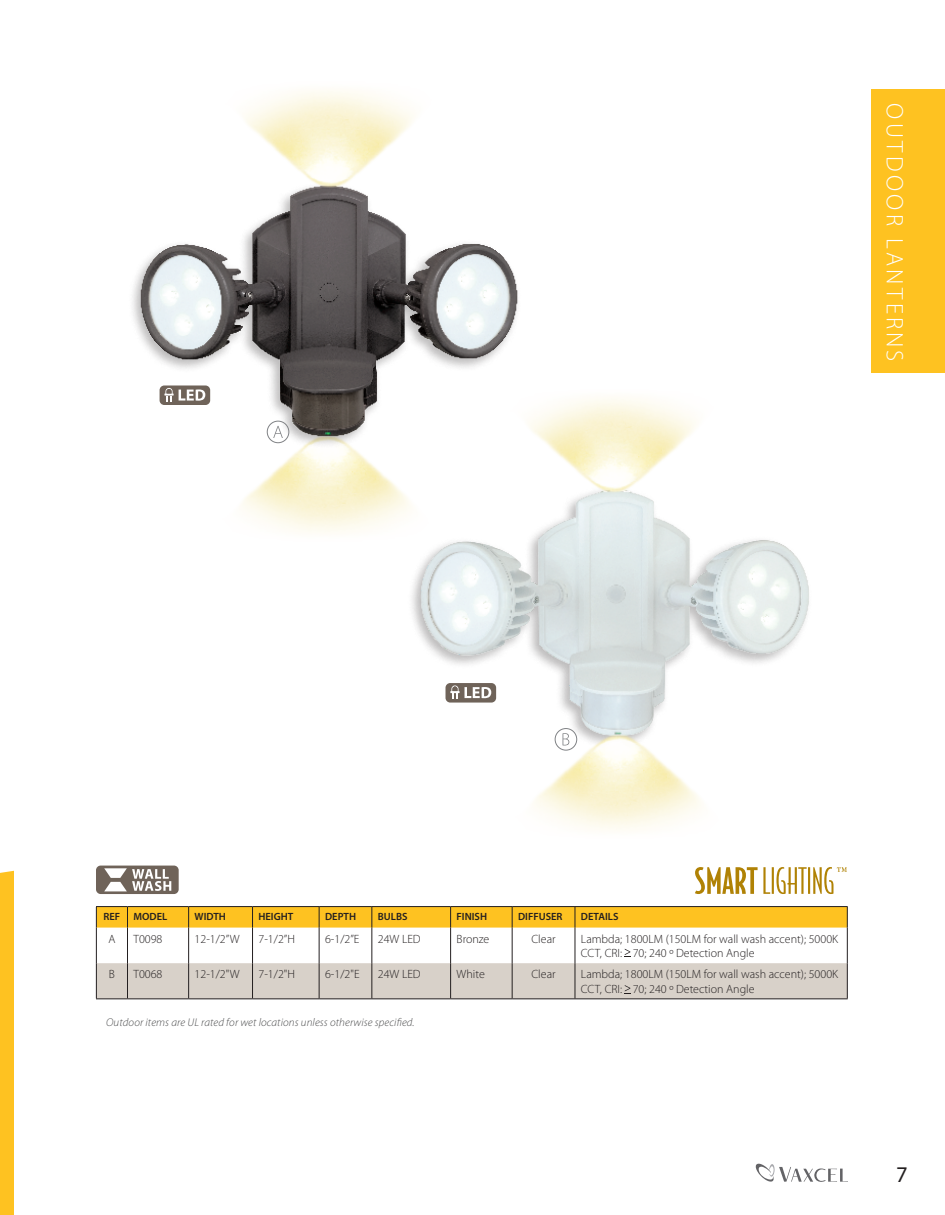
<style>
.page{position:relative;width:945px;height:1215px;background:#fff}
.page>*{position:absolute;margin:0;border:0;box-sizing:border-box;transform-origin:0 0}
.t1{font:300 24px "Myriad Pro";letter-spacing:.135em;color:#fff}
.t2{font:22.5px "Myriad Pro";color:#231f20}
.t3{font:300 12px/14.4px "Myriad Pro";color:#231f20}
.t4{font:italic 300 11.25px "Myriad Pro";letter-spacing:.01em;color:#4b4c4d}
.t5{font:600 10.5px "Myriad Pro";color:#231f20}
</style>
<div class="page">
<div style="left:0;top:870px;width:14px;height:345px;background:#fec221"></div>
<div style="left:407px;top:484px;width:406px;height:265px;background:#231f20;opacity:.3"></div>
<img style="left:417px;top:484px;width:396px;height:263px">
<img style="left:515px;top:733px;width:203px;height:97px">
<img style="left:533px;top:398px;width:180px;height:97px">
<img style="left:242px;top:497px;width:187px;height:58px">
<img style="left:132px;top:189px;width:401px;height:308px">
<img style="left:245px;top:90px;width:168px;height:99px">
<svg style="left:273px;top:426px;width:10px;height:12px"></svg>
<svg style="left:563px;top:733px;width:6px;height:13px"></svg>
<hr style="left:127px;top:928px;width:1px;height:35px;background:#231f20">
<hr style="left:188px;top:928px;width:1px;height:35px;background:#231f20">
<hr style="left:252px;top:928px;width:1px;height:35px;background:#231f20">
<hr style="left:319px;top:928px;width:1px;height:35px;background:#231f20">
<hr style="left:372px;top:928px;width:1px;height:35px;background:#231f20">
<hr style="left:450px;top:928px;width:1px;height:35px;background:#231f20">
<hr style="left:512px;top:928px;width:1px;height:35px;background:#231f20">
<hr style="left:575px;top:928px;width:1px;height:35px;background:#231f20">
<hr style="left:96px;top:906px;width:32px;height:1px;background:#231f20">
<hr style="left:128px;top:906px;width:61px;height:1px;background:#231f20">
<hr style="left:189px;top:906px;width:64px;height:1px;background:#231f20">
<hr style="left:253px;top:906px;width:66px;height:1px;background:#231f20">
<hr style="left:319px;top:906px;width:53px;height:1px;background:#231f20">
<hr style="left:372px;top:906px;width:79px;height:1px;background:#231f20">
<hr style="left:451px;top:906px;width:61px;height:1px;background:#231f20">
<hr style="left:512px;top:906px;width:63px;height:1px;background:#231f20">
<hr style="left:575px;top:906px;width:273px;height:1px;background:#231f20">
<svg style="left:96px;top:907px;width:752px;height:21px;background:#fac025"></svg>
<hr style="left:96px;top:928px;width:1px;height:35px;background:#231f20">
<hr style="left:847px;top:928px;width:1px;height:35px;background:#231f20">
<hr style="left:847px;top:963px;width:1px;height:35px;background:#231f20">
<hr style="left:575px;top:998px;width:273px;height:1px;background:#231f20">
<svg style="left:695px;top:867px;width:75px;height:27px"></svg>
<hr style="left:772px;top:867px;width:2px;height:27px;background:#b08205">
<svg style="left:776px;top:867px;width:31px;height:27px"></svg>
<hr style="left:808px;top:867px;width:2px;height:27px;background:#b08205">
<svg style="left:813px;top:867px;width:34px;height:27px"></svg>
<svg style="left:96px;top:949px;width:751px;height:50px"></svg>
<div style="left:160px;top:386px;width:50px;height:19px;background:#6f6359;border-radius:5px"></div>
<svg style="left:164px;top:388px;width:41px;height:13px"></svg>
<div style="left:446px;top:683px;width:50px;height:20px;background:#6f6359;border-radius:5px"></div>
<svg style="left:450px;top:685px;width:41px;height:14px"></svg>
<div style="left:96px;top:866px;width:83px;height:28px;background:#6f6359;border-radius:5px"></div>
<svg style="left:104px;top:868px;width:67px;height:23px"></svg>
<div style="left:872px;top:90px;width:73px;height:283px;background:#fec221"></div>
<svg style="left:756px;top:1164px;width:92px;height:18px"></svg>
<div style="left:267px;top:421px;width:22px;height:22px;border:1px solid #808285;border-radius:50%"></div>
<div style="left:555px;top:728px;width:22px;height:22px;border:1px solid #808285;border-radius:50%"></div>
<h1 class="t1" style="left:908px;top:103px;width:260px;rotate:90deg">OUTDOOR LANTERNS</h1>
<p class="t5" style="left:104px;top:911px;width:18px">REF</p>
<p class="t5" style="left:133px;top:911px;width:35px">MODEL</p>
<p class="t5" style="left:195px;top:911px;width:33px">WIDTH</p>
<p class="t5" style="left:259px;top:911px;width:36px">HEIGHT</p>
<p class="t5" style="left:325px;top:911px;width:33px">DEPTH</p>
<p class="t5" style="left:378px;top:911px;width:31px">BULBS</p>
<p class="t5" style="left:457px;top:911px;width:32px">FINISH</p>
<p class="t5" style="left:518px;top:911px;width:46px">DIFFUSER</p>
<p class="t5" style="left:581px;top:911px;width:39px">DETAILS</p>
<p class="t3" style="left:108px;top:932px;width:9px">A</p>
<p class="t3" style="left:133px;top:932px;width:31px">T0098</p>
<p class="t3" style="left:195px;top:932px;width:47px">12-1/2”W</p>
<p class="t3" style="left:259px;top:932px;width:38px">7-1/2”H</p>
<p class="t3" style="left:325px;top:932px;width:36px">6-1/2”E</p>
<p class="t3" style="left:378px;top:932px;width:44px">24W LED</p>
<p class="t3" style="left:457px;top:932px;width:34px">Bronze</p>
<p class="t3" style="left:531px;top:932px;width:26px">Clear</p>
<p class="t3" style="left:581px;top:932px;width:259px">Lambda; 1800LM (150LM for wall wash accent); 5000K<br>CCT, CRI: 70; 240 º Detection Angle</p>
<p class="t3" style="left:109px;top:967px;width:8px">B</p>
<p class="t3" style="left:133px;top:967px;width:31px">T0068</p>
<p class="t3" style="left:195px;top:967px;width:46px">12-1/2"W</p>
<p class="t3" style="left:259px;top:967px;width:38px">7-1/2"H</p>
<p class="t3" style="left:325px;top:967px;width:36px">6-1/2"E</p>
<p class="t3" style="left:378px;top:967px;width:44px">24W LED</p>
<p class="t3" style="left:457px;top:967px;width:30px">White</p>
<p class="t3" style="left:531px;top:967px;width:26px">Clear</p>
<p class="t3" style="left:581px;top:967px;width:259px">Lambda; 1800LM (150LM for wall wash accent); 5000K<br>CCT, CRI: 70; 240 º Detection Angle</p>
<p class="t4" style="left:106px;top:1017px;width:310px">Outdoor items are UL rated for wet locations unless otherwise specified.</p>
<h2 class="t2" style="left:896px;top:1160px;width:13px">7</h2>
</div>
